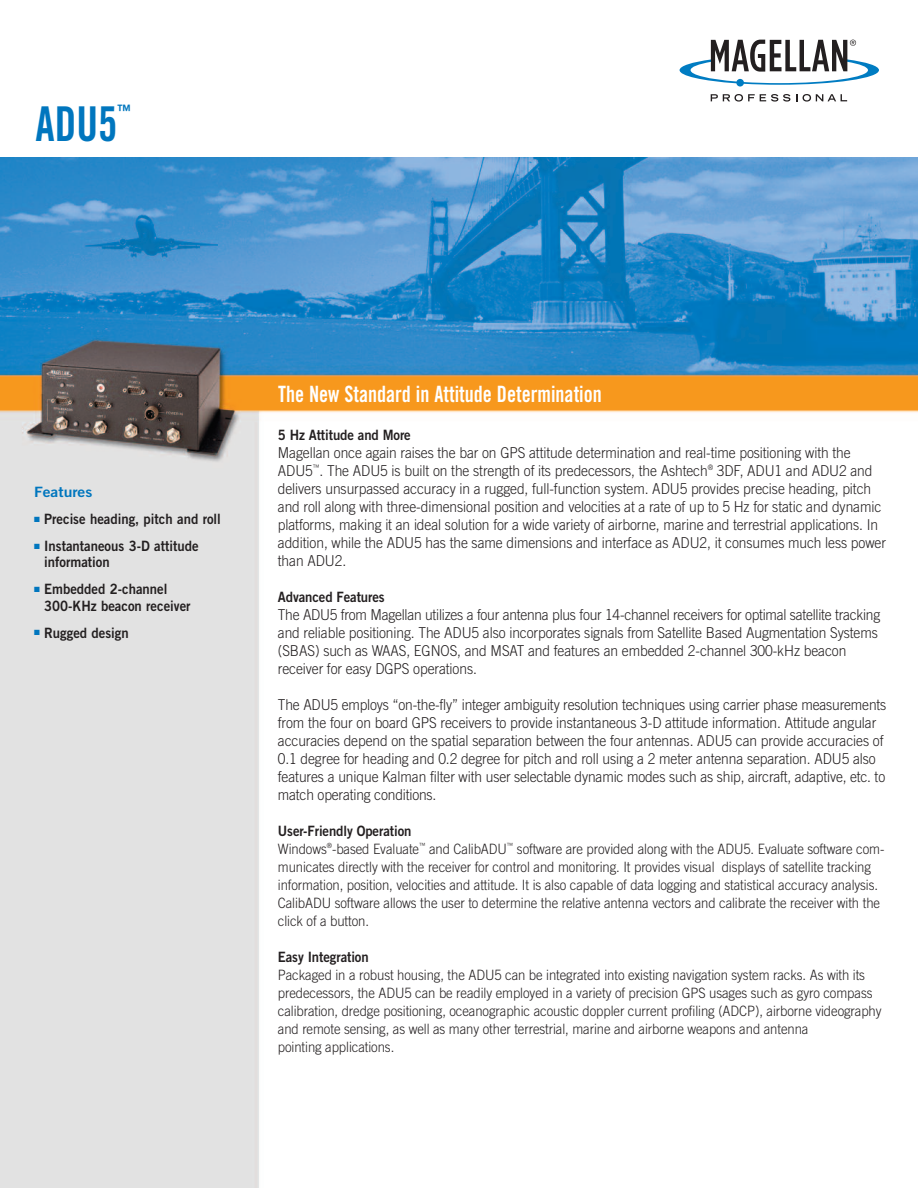
<style>
.page{position:relative;width:918px;height:1188px;background:#fff}
.page>*{position:absolute;margin:0;border:0;box-sizing:border-box;transform-origin:0 0}
.t1{font:48px "Trade Gothic Bold Cond Twenty";color:#0076be;scale:.9 1}
.t2{font:22.5px "Trade Gothic Bold Cond Twenty";color:#fff;scale:.9 1}
.t3{font:15.75px "Trade Gothic Bold Cond Twenty";color:#0076be;scale:.9 1}
.t4{font:300 15px/18px "Trade Gothic";letter-spacing:-.005em;color:#231f20;scale:.92 1}
.t5{font:300 14.25px/18px "Trade Gothic";letter-spacing:-.005em;color:#231f20;scale:.92 1}
.t6{font:14.25px/16.2px "Trade Gothic Bold Two";color:#231f20;scale:.92 1}
.t7{font:14.25px "Trade Gothic Bold Two";color:#0076be;scale:1.1 1}
</style>
<div class="page">
<img style="left:0;top:158px;width:918px;height:1030px">
<svg style="left:711px;top:94px;width:79px;height:8px"></svg>
<svg style="left:803px;top:94px;width:44px;height:8px"></svg>
<svg style="left:680px;top:40px;width:199px;height:47px"></svg>
<h1 class="t1" style="left:35px;top:107px;width:92px">ADU5</h1>
<p class="t3" style="left:117px;top:105px;width:17px">™</p>
<p class="t7" style="left:34px;top:487px;width:55px">Features</p>
<p class="t6" style="left:34px;top:512px;width:205px"><sup>■</sup> Precise heading, pitch and roll</p>
<p class="t6" style="left:44px;top:539px;width:169px;text-indent:-10px"><sup>■</sup> Instantaneous 3-D attitude information</p>
<p class="t6" style="left:44px;top:582px;width:161px;text-indent:-10px"><sup>■</sup> Embedded 2-channel<br>300-KHz beacon receiver</p>
<p class="t6" style="left:34px;top:626px;width:104px"><sup>■</sup> Rugged design</p>
<h2 class="t2" style="left:278px;top:385px;width:361px">The New Standard in Attitude Determination</h2>
<p class="t6" style="left:278px;top:428px;width:146px">5 Hz Attitude and More</p>
<p class="t4" style="left:278px;top:445px;width:662px">Magellan once again raises the bar on GPS attitude determination and real-time positioning with the ADU5<sup>™</sup>. The ADU5 is built on the strength of its predecessors, the Ashtech<sup>®</sup> 3DF, ADU1 and ADU2 and delivers unsurpassed accuracy in a rugged, full-function system. ADU5 provides precise heading, pitch and roll along with three-dimensional position and velocities at a rate of up to 5 Hz for static and dynamic platforms, making it an ideal solution for a wide variety of airborne, marine and terrestrial applications. In addition, while the ADU5 has the same dimensions and interface as ADU2, it consumes much less power than ADU2.</p>
<p class="t6" style="left:278px;top:590px;width:118px">Advanced Features</p>
<p class="t4" style="left:278px;top:607px;width:656px">The ADU5 from Magellan utilizes a four antenna plus four 14-channel receivers for optimal satellite tracking and reliable positioning. The ADU5 also incorporates signals from Satellite Based Augmentation Systems (SBAS) such as WAAS, EGNOS, and MSAT and features an embedded 2-channel 300-kHz beacon receiver for easy DGPS operations.</p>
<p class="t4" style="left:278px;top:697px;width:663px">The ADU5 employs “on-the-fly” integer ambiguity resolution techniques using carrier phase measurements from the four on board GPS receivers to provide instantaneous 3-D attitude information. Attitude angular accuracies depend on the spatial separation between the four antennas. ADU5 can provide accuracies of 0.1 degree for heading and 0.2 degree for pitch and roll using a 2 meter antenna separation. ADU5 also features a unique Kalman filter with user selectable dynamic modes such as ship, aircraft, adaptive, etc. to match operating conditions.</p>
<p class="t6" style="left:278px;top:824px;width:147px">User-Friendly Operation</p>
<p class="t5" style="left:278px;top:841px;width:661px">Windows<sup>®</sup>-based Evaluate<sup>™</sup> and CalibADU<sup>™</sup> software are provided along with the ADU5. Evaluate software com&shy;municates directly with the receiver for control and monitoring. It provides visual displays of satellite tracking information, position, velocities and attitude. It is also capable of data logging and statistical accuracy analysis.<br>CalibADU software allows the user to determine the relative antenna vectors and calibrate the receiver with the click of a button.</p>
<p class="t6" style="left:278px;top:950px;width:100px">Easy Integration</p>
<p class="t5" style="left:278px;top:967px;width:658px">Packaged in a robust housing, the ADU5 can be integrated into existing navigation system racks. As with its predecessors, the ADU5 can be readily employed in a variety of precision GPS usages such as gyro compass calibration, dredge positioning, oceanographic acoustic doppler current profiling (ADCP), airborne videography and remote sensing, as well as many other terrestrial, marine and airborne weapons and antenna<br>pointing applications.</p>
</div>
